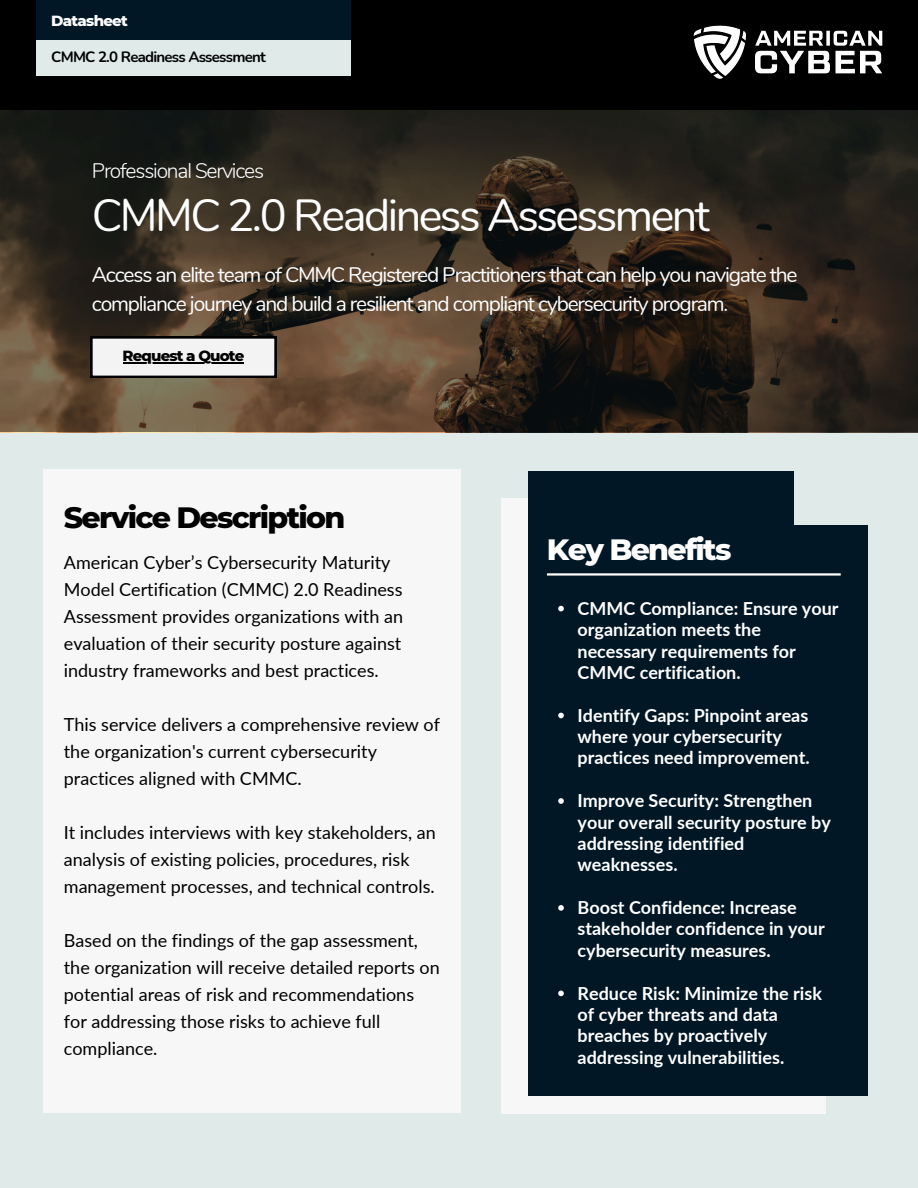
<style>
.page{position:relative;width:918px;height:1188px;background:#dfeae9}
.page>*{position:absolute;margin:0;border:0;box-sizing:border-box;transform-origin:0 0}
.t1{font:45px "Nunito";letter-spacing:-.055em;color:#fff}
.t2{font:800 30px "Montserrat";letter-spacing:-.055em;color:#000}
.t3{font:800 30px "Montserrat";letter-spacing:-.055em;color:#fff}
.t4{font:21px/29.2px "Nunito";letter-spacing:-.055em;color:#fff}
.t5{font:300 21px "Nunito";letter-spacing:-.055em;color:#fff}
.t6{font:18px/27px "Lato";color:#000}
.t7{font:700 18px/21.3px "Lato";color:#fff}
.t8{font:700 15px "Nunito";letter-spacing:-.05em;color:#000}
.t9{font:800 15px "Montserrat";letter-spacing:-.055em;color:#000}
.t10{font:800 15px "Montserrat";letter-spacing:-.05em;color:#fff}
</style>
<div class="page">
<div style="left:0;top:0;width:918px;height:110px;background:#000"></div>
<img style="left:693px;top:25px;width:190px;height:54px">
<div style="left:36px;top:0;width:315px;height:40px;background:#011725"></div>
<div style="left:36px;top:40px;width:315px;height:36px;background:#dfeae9"></div>
<svg style="left:0;top:110px;width:918px;height:322px;background:#352c21"></svg>
<svg style="left:90px;top:336px;width:186px;height:42px;background:#ccc"></svg>
<hr style="left:123px;top:362px;width:121px;height:1px;background:#000">
<div style="left:502px;top:498px;width:324px;height:615px;background:#f7f7f7"></div>
<div style="left:528px;top:471px;width:340px;height:625px;background:#011725"></div>
<div style="left:794px;top:470px;width:80px;height:55px;background:#dfeae9"></div>
<hr style="left:547px;top:573px;width:294px;height:3px;background:#fff">
<div style="left:44px;top:470px;width:417px;height:643px;background:#f7f7f7"></div>
<svg style="left:558px;top:606px;width:6px;height:5px"></svg>
<svg style="left:558px;top:713px;width:6px;height:5px"></svg>
<svg style="left:558px;top:798px;width:6px;height:6px"></svg>
<svg style="left:558px;top:905px;width:6px;height:6px"></svg>
<svg style="left:558px;top:991px;width:6px;height:5px"></svg>
<p class="t10" style="left:51px;top:11px;width:78px">Datasheet</p>
<p class="t8" style="left:51px;top:47px;width:216px">CMMC 2.0 Readiness Assessment</p>
<h4 class="t5" style="left:92px;top:156px;width:174px">Professional Services</h4>
<h4 class="t1" style="left:92px;top:185px;width:620px">CMMC 2.0 Readiness Assessment</h4>
<h4 class="t4" style="left:92px;top:261px;width:707px">Access an elite team of CMMC Registered Practitioners that can help you navigate the compliance journey and build a resilient and compliant cybersecurity program.</h4>
<p class="t9" style="left:123px;top:347px;width:123px">Request a Quote</p>
<h2 class="t2" style="left:64px;top:499px;width:283px">Service Description</h2>
<h3 class="t6" style="left:64px;top:549px;width:341px">American Cyber’s Cybersecurity Maturity Model Certification (CMMC) 2.0 Readiness Assessment provides organizations with an evaluation of their security posture against industry frameworks and best practices.</h3>
<h1 class="t6" style="left:64px;top:711px;width:378px">This service delivers a comprehensive review of the organization's current cybersecurity practices aligned with CMMC.</h1>
<h3 class="t6" style="left:64px;top:819px;width:373px">It includes interviews with key stakeholders, an analysis of existing policies, procedures, risk management processes, and technical controls.</h3>
<p class="t6" style="left:64px;top:927px;width:377px">Based on the findings of the gap assessment, the organization will receive detailed reports on potential areas of risk and recommendations for addressing those risks to achieve full compliance.</p>
<p class="t3" style="left:547px;top:531px;width:186px">Key Benefits</p>
<h4 class="t7" style="left:578px;top:597px;width:263px">CMMC Compliance: Ensure your organization meets the necessary requirements for<br>CMMC certification.</h4>
<h2 class="t7" style="left:578px;top:704px;width:234px">Identify Gaps: Pinpoint areas where your cybersecurity practices need improvement.</h2>
<p class="t7" style="left:578px;top:790px;width:255px">Improve Security: Strengthen your overall security posture by addressing identified weaknesses.</p>
<p class="t7" style="left:578px;top:896px;width:249px">Boost Confidence: Increase stakeholder confidence in your cybersecurity measures.</p>
<p class="t7" style="left:578px;top:982px;width:246px">Reduce Risk: Minimize the risk of cyber threats and data breaches by proactively addressing vulnerabilities.</p>
</div>
